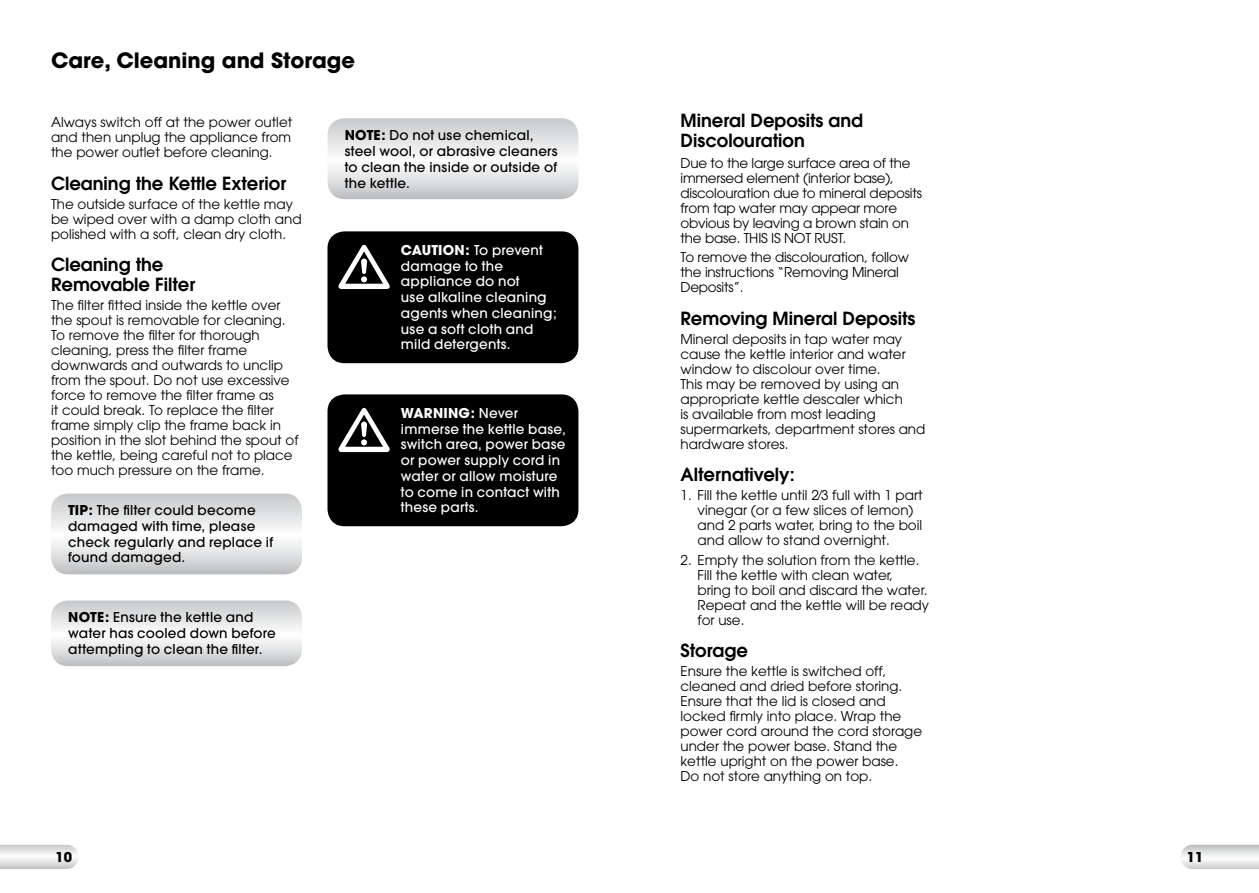
<style>
.page{position:relative;width:1259px;height:893px;background:#fff}
.page>*{position:absolute;margin:0;border:0;box-sizing:border-box;transform-origin:0 0}
.t1{font:700 21px "Avant Garde";color:#000}
.t2{font:600 18px/19.5px "Avant Garde";color:#000}
.t3{font:13.5px/15px "Avant Garde LT";color:#000}
.t4{font:500 13.5px/15.8px "Avant Garde";letter-spacing:.015em;color:#000}
.t5{font:500 13.5px/15.8px "Avant Garde";letter-spacing:.015em;color:#fff}
.t6{font:700 13.5px "Avant Garde";color:#000}
.s1{font-weight:700}
</style>
<div class="page">
<svg style="left:1181px;top:845px;width:78px;height:24px"></svg>
<svg style="left:0;top:845px;width:78px;height:24px"></svg>
<svg style="left:51px;top:494px;width:251px;height:80px"></svg>
<svg style="left:51px;top:600px;width:251px;height:66px"></svg>
<svg style="left:327px;top:118px;width:251px;height:81px"></svg>
<div style="left:327px;top:231px;width:251px;height:132px;background:#000;border-radius:17px"></div>
<svg style="left:338px;top:245px;width:52px;height:44px"></svg>
<div style="left:327px;top:394px;width:251px;height:132px;background:#000;border-radius:17px"></div>
<svg style="left:338px;top:408px;width:52px;height:44px"></svg>
<h1 class="t1" style="left:51px;top:46px;width:305px">Care, Cleaning and Storage</h1>
<p class="t3" style="left:51px;top:115px;width:243px;text-align:justify">Always switch off at the power outlet and then unplug the appliance from the power outlet before cleaning.</p>
<h2 class="t2" style="left:51px;top:173px;width:237px">Cleaning the Kettle Exterior</h2>
<p class="t3" style="left:51px;top:196px;width:252px">The outside surface of the kettle may be wiped over with a damp cloth and polished with a soft, clean dry cloth.</p>
<h2 class="t2" style="left:51px;top:255px;width:146px">Cleaning the<br>Removable Filter</h2>
<p class="t3" style="left:51px;top:298px;width:249px">The filter fitted inside the kettle over the spout is removable for cleaning.<br>To remove the filter for thorough cleaning, press the filter frame downwards and outwards to unclip from the spout. Do not use excessive force to remove the filter frame as<br>it could break. To replace the filter frame simply clip the frame back in position in the slot behind the spout of the kettle, being careful not to place too much pressure on the frame.</p>
<p class="t4" style="left:68px;top:502px;width:207px"><span class="s1">TIP:</span> The filter could become damaged with time, please check regularly and replace if found damaged.</p>
<p class="t4" style="left:68px;top:609px;width:209px"><span class="s1">NOTE:</span> Ensure the kettle and water has cooled down before attempting to clean the filter.</p>
<p class="t4" style="left:345px;top:128px;width:214px"><span class="s1">NOTE:</span> Do not use chemical, steel wool, or abrasive cleaners to clean the inside or outside of the kettle.</p>
<p class="t5" style="left:401px;top:242px;width:158px"><span class="s1">CAUTION:</span> To prevent damage to the appliance do not<br>use alkaline cleaning agents when cleaning; use a soft cloth and mild detergents.</p>
<p class="t5" style="left:401px;top:405px;width:166px"><span class="s1">WARNING:</span> Never immerse the kettle base, switch area, power base or power supply cord in water or allow moisture to come in contact with these parts.</p>
<h2 class="t2" style="left:680px;top:110px;width:184px">Mineral Deposits and<br>Discolouration</h2>
<p class="t3" style="left:680px;top:156px;width:243px">Due to the large surface area of the immersed element (interior base), discolouration due to mineral deposits from tap water may appear more obvious by leaving a brown stain on the base. THIS IS NOT RUST.</p>
<p class="t3" style="left:680px;top:250px;width:230px">To remove the discolouration, follow the instructions “Removing Mineral<br>Deposits”.</p>
<h2 class="t2" style="left:680px;top:308px;width:236px">Removing Mineral Deposits</h2>
<p class="t3" style="left:680px;top:331px;width:246px">Mineral deposits in tap water may cause the kettle interior and water window to discolour over time.<br>This may be removed by using an appropriate kettle descaler which<br>is available from most leading supermarkets, department stores and hardware stores.</p>
<h2 class="t2" style="left:680px;top:464px;width:116px">Alternatively:</h2>
<p class="t3" style="left:697px;top:488px;width:227px;text-indent:-17px">1. Fill the kettle until 2⁄3 full with 1 part vinegar (or a few slices of lemon) and 2 parts water, bring to the boil and allow to stand overnight.</p>
<p class="t3" style="left:697px;top:552px;width:233px;text-indent:-17px">2. Empty the solution from the kettle.<br>Fill the kettle with clean water, bring to boil and discard the water.<br>Repeat and the kettle will be ready for use.</p>
<h2 class="t2" style="left:680px;top:640px;width:69px">Storage</h2>
<p class="t3" style="left:680px;top:664px;width:243px">Ensure the kettle is switched off, cleaned and dried before storing.<br>Ensure that the lid is closed and locked firmly into place. Wrap the power cord around the cord storage under the power base. Stand the kettle upright on the power base.<br>Do not store anything on top.</p>
<p class="t6" style="left:55px;top:848px;width:18px">10</p>
<p class="t6" style="left:1186px;top:848px;width:18px">11</p>
</div>
